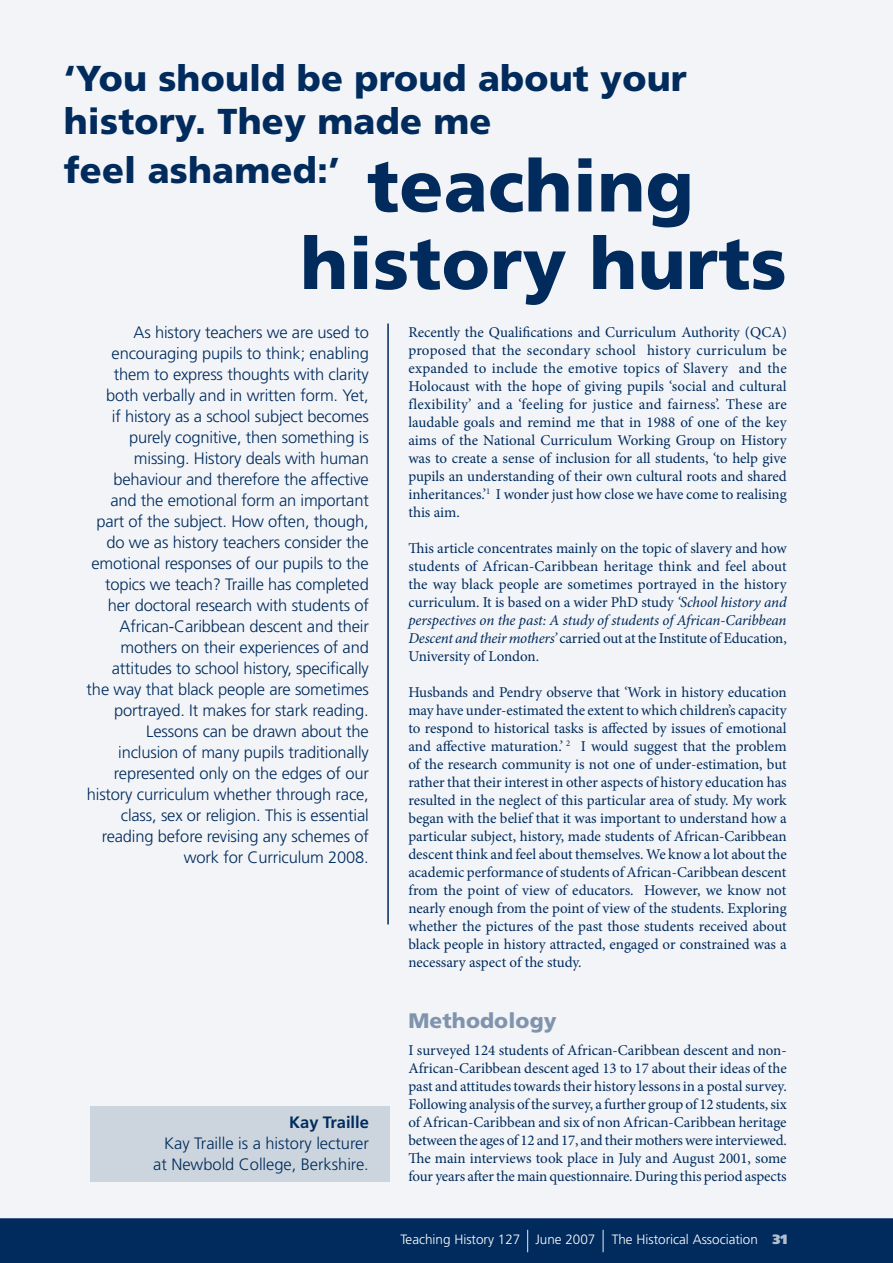
<style>
.page{position:relative;width:893px;height:1263px;background:#fff}
.page>*{position:absolute;margin:0;border:0;box-sizing:border-box;transform-origin:0 0}
.t1{font:900 72px "Frutiger LT Std";color:#002b5c}
.t2{font:900 36px/43.2px "Frutiger LT Std";letter-spacing:.005em;color:#002b5c}
.t3{font:900 21px "Frutiger LT Std";color:#8095ad}
.t4{font:300 16.5px/21px "Frutiger LT Std";letter-spacing:-.01em;color:#002b5c;text-align:right}
.t5{font:700 16.5px "Frutiger LT Std";letter-spacing:-.005em;color:#002b5c}
.t6{font:15px/18px "Minion Pro";letter-spacing:-.01em;color:#002b5c;text-align:justify}
.t7{font:300 13.5px "Frutiger LT Std";color:#fff}
.s1{font-size:72px}
.s2{font-style:italic}
.s3{font-weight:900;color:#b3bfce}
</style>
<div class="page">
<div style="left:0;top:1218px;width:893px;height:45px;background:#002b5c"></div>
<svg style="left:527px;top:1230px;width:1px;height:22px"></svg>
<svg style="left:603px;top:1230px;width:1px;height:22px"></svg>
<div style="left:0;top:0;width:893px;height:1218px;background:#f2f4f7"></div>
<div style="left:90px;top:1106px;width:299px;height:75px;background:#ccd5de"></div>
<hr style="left:387px;top:324px;width:2px;height:600px;background:#002b5c">
<h2 class="t2" style="left:64px;top:56px;width:625px">‘You should be proud about your history. They made me</h2>
<h2 class="t2" style="left:64px;top:149px;width:631px">feel ashamed:’ <span class="s1">teaching</span></h2>
<h1 class="t1" style="left:300px;top:220px;width:488px">history hurts</h1>
<p class="t4" style="left:87px;top:322px;width:284px">As history teachers we are used to encouraging pupils to think; enabling them to express thoughts with clarity both verbally and in written form. Yet,<br>if history as a school subject becomes purely cognitive, then something is missing. History deals with human behaviour and therefore the affective and the emotional form an important part of the subject. How often, though, do we as history teachers consider the emotional responses of our pupils to the topics we teach? Traille has completed her doctoral research with students of African-Caribbean descent and their mothers on their experiences of and attitudes to school history, specifically the way that black people are sometimes portrayed. It makes for stark reading.<br>Lessons can be drawn about the inclusion of many pupils traditionally represented only on the edges of our history curriculum whether through race, class, sex or religion. This is essential reading before revising any schemes of work for Curriculum 2008.</p>
<p class="t6" style="left:408px;top:323px;width:380px">Recently the Qualifications and Curriculum Authority (QCA) proposed that the secondary school history curriculum be expanded to include the emotive topics of Slavery and the Holocaust with the hope of giving pupils ‘social and cultural flexibility’ and a ‘feeling for justice and fairness’. These are laudable goals and remind me that in 1988 of one of the key aims of the National Curriculum Working Group on History was to create a sense of inclusion for all students, ‘to help give pupils an understanding of their own cultural roots and shared inheritances.’<sup>1</sup> I wonder just how close we have come to realising this aim.</p>
<p class="t6" style="left:408px;top:539px;width:380px">This article concentrates mainly on the topic of slavery and how students of African-Caribbean heritage think and feel about the way black people are sometimes portrayed in the history curriculum. It is based on a wider PhD study <span class="s2">‘School history and perspectives on the past: A study of students of African-Caribbean Descent and their mothers’</span> carried out at the Institute of Education, University of London.</p>
<p class="t6" style="left:408px;top:683px;width:380px">Husbands and Pendry observe that ‘Work in history education may have under-estimated the extent to which children’s capacity to respond to historical tasks is affected by issues of emotional and affective maturation.’ <sup>2</sup> I would suggest that the problem of the research community is not one of under-estimation, but rather that their interest in other aspects of history education has resulted in the neglect of this particular area of study. My work began with the belief that it was important to understand how a particular subject, history, made students of African-Caribbean descent think and feel about themselves. We know a lot about the academic performance of students of African-Caribbean descent from the point of view of educators. However, we know not nearly enough from the point of view of the students. Exploring whether the pictures of the past those students received about black people in history attracted, engaged or constrained was a necessary aspect of the study.</p>
<p class="t5" style="left:289px;top:1112px;width:81px">Kay Traille</p>
<p class="t4" style="left:153px;top:1133px;width:217px">Kay Traille is a history lecturer at Newbold College, Berkshire.</p>
<h3 class="t3" style="left:408px;top:1008px;width:150px">Methodology</h3>
<p class="t6" style="left:408px;top:1041px;width:380px">I surveyed 124 students of African-Caribbean descent and non-African-Caribbean descent aged 13 to 17 about their ideas of the past and attitudes towards their history lessons in a postal survey.<br>Following analysis of the survey, a further group of 12 students, six of African-Caribbean and six of non African-Caribbean heritage between the ages of 12 and 17, and their mothers were interviewed.<br>The main interviews took place in July and August 2001, some four years after the main questionnaire. During this period aspects</p>
<p class="t7" style="left:400px;top:1232px;width:389px">Teaching History 127 June 2007 The Historical Association <span class="s3">31</span></p>
</div>
